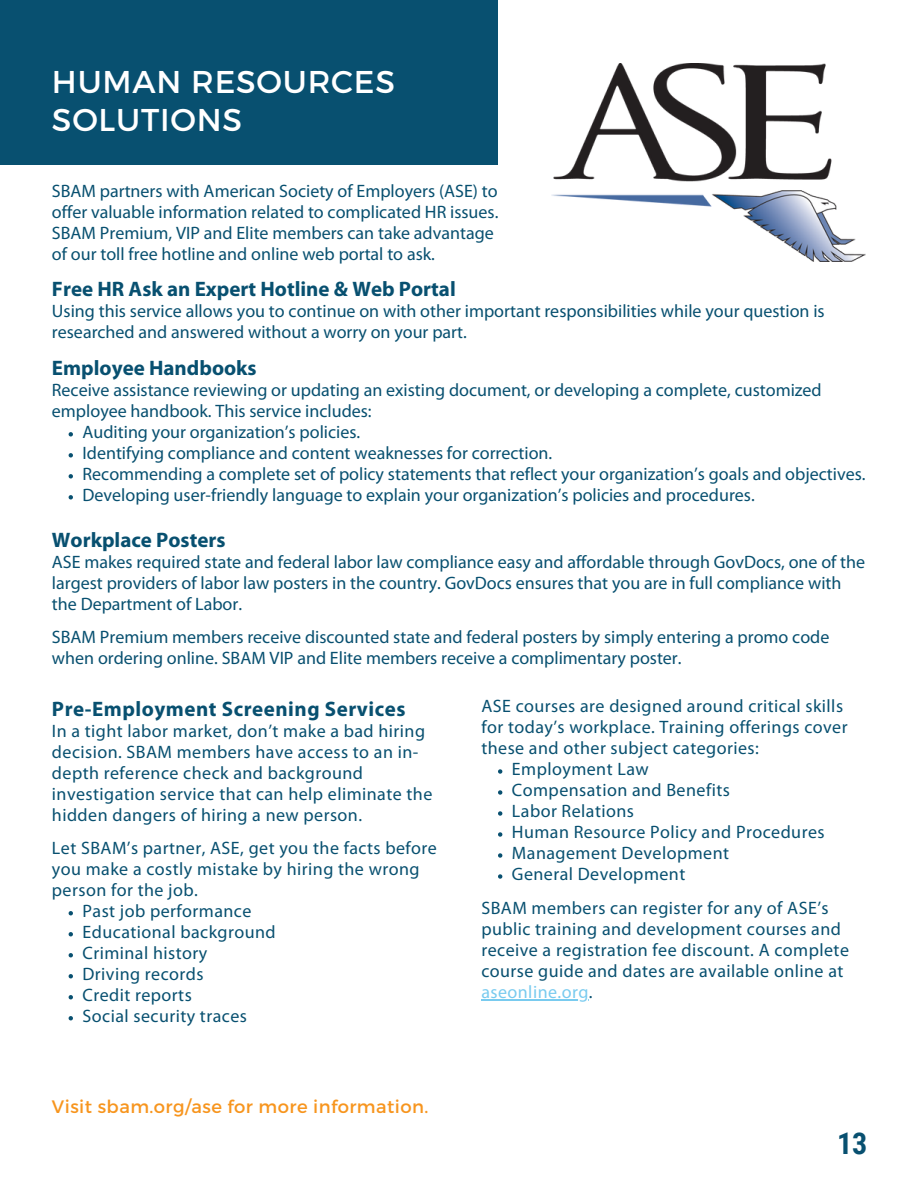
<style>
.page{position:relative;width:918px;height:1188px;background:#fff}
.page>*{position:absolute;margin:0;border:0;box-sizing:border-box;transform-origin:0 0}
.t1{font:31.5px/37.2px "Montserrat";letter-spacing:.025em;color:#fff}
.t2{font:700 30px "Roboto Condensed";color:#085070}
.t3{font:700 21px "Myriad Pro";color:#085070}
.t4{font:700 21px "Myriad Pro";letter-spacing:.025em;color:#085070}
.t5{font:18px/21px "Myriad Pro";color:#085070}
.t6{font:18px/21px "Myriad Pro";letter-spacing:.025em;color:#085070}
.t7{font:18px "Montserrat";letter-spacing:.025em;color:#f7951e}
.t8{font:18px "Myriad Pro";letter-spacing:.025em;color:#79cbef}
.s1{color:#085070}
</style>
<div class="page">
<div style="left:0;top:0;width:498px;height:165px;background:#085070"></div>
<svg style="left:69px;top:432px;width:4px;height:4px"></svg>
<svg style="left:69px;top:453px;width:4px;height:4px"></svg>
<svg style="left:69px;top:474px;width:4px;height:4px"></svg>
<svg style="left:69px;top:495px;width:4px;height:4px"></svg>
<img style="left:552px;top:63px;width:314px;height:198px">
<svg style="left:69px;top:911px;width:4px;height:4px"></svg>
<svg style="left:69px;top:932px;width:4px;height:4px"></svg>
<svg style="left:69px;top:953px;width:4px;height:4px"></svg>
<svg style="left:69px;top:974px;width:4px;height:4px"></svg>
<svg style="left:69px;top:995px;width:4px;height:4px"></svg>
<svg style="left:69px;top:1016px;width:4px;height:4px"></svg>
<svg style="left:498px;top:769px;width:4px;height:5px"></svg>
<svg style="left:498px;top:790px;width:4px;height:5px"></svg>
<svg style="left:498px;top:811px;width:4px;height:5px"></svg>
<svg style="left:498px;top:832px;width:4px;height:5px"></svg>
<svg style="left:498px;top:853px;width:4px;height:5px"></svg>
<svg style="left:498px;top:874px;width:4px;height:5px"></svg>
<svg style="left:481px;top:999px;width:10px;height:2px"></svg>
<hr style="left:491px;top:999px;width:98px;height:2px;background:#79cbef">
<p class="t1" style="left:52px;top:62px;width:345px">HUMAN RESOURCES<br>SOLUTIONS</p>
<p class="t5" style="left:52px;top:182px;width:447px">SBAM partners with American Society of Employers (ASE) to</p>
<h1 class="t5" style="left:52px;top:203px;width:448px">offer valuable information related to complicated HR issues.</h1>
<p class="t5" style="left:52px;top:224px;width:443px">SBAM Premium, VIP and Elite members can take advantage</p>
<p class="t5" style="left:52px;top:245px;width:384px">of our toll free hotline and online web portal to ask.</p>
<p class="t3" style="left:52px;top:281px;width:405px">Free HR Ask an Expert Hotline &amp; Web Portal</p>
<p class="t5" style="left:52px;top:302px;width:774px">Using this service allows you to continue on with other important responsibilities while your question is researched and answered without a worry on your part.</p>
<p class="t3" style="left:52px;top:359px;width:206px">Employee Handbooks</p>
<p class="t5" style="left:52px;top:381px;width:771px">Receive assistance reviewing or updating an existing document, or developing a complete, customized employee handbook. This service includes:</p>
<p class="t5" style="left:83px;top:423px;width:279px">Auditing your organization’s policies.</p>
<p class="t5" style="left:83px;top:444px;width:471px">Identifying compliance and content weaknesses for correction.</p>
<p class="t5" style="left:83px;top:465px;width:784px">Recommending a complete set of policy statements that reflect your organization’s goals and objectives.</p>
<p class="t5" style="left:83px;top:486px;width:674px">Developing user-friendly language to explain your organization’s policies and procedures.</p>
<p class="t3" style="left:52px;top:531px;width:175px">Workplace Posters</p>
<p class="t5" style="left:52px;top:553px;width:815px">ASE makes required state and federal labor law compliance easy and affordable through GovDocs, one of the largest providers of labor law posters in the country. GovDocs ensures that you are in full compliance with the Department of Labor.</p>
<p class="t5" style="left:52px;top:628px;width:779px">SBAM Premium members receive discounted state and federal posters by simply entering a promo code when ordering online. SBAM VIP and Elite members receive a complimentary poster.</p>
<p class="t4" style="left:52px;top:700px;width:355px">Pre-Employment Screening Services</p>
<p class="t6" style="left:52px;top:722px;width:382px">In a tight labor market, don’t make a bad hiring decision. SBAM members have access to an in&shy;depth reference check and background investigation service that can help eliminate the hidden dangers of hiring a new person.</p>
<p class="t6" style="left:52px;top:839px;width:386px">Let SBAM’s partner, ASE, get you the facts before you make a costly mistake by hiring the wrong person for the job.</p>
<p class="t6" style="left:83px;top:902px;width:170px">Past job performance</p>
<p class="t6" style="left:83px;top:923px;width:195px">Educational background</p>
<p class="t6" style="left:83px;top:944px;width:126px">Criminal history</p>
<p class="t6" style="left:83px;top:965px;width:123px">Driving records</p>
<p class="t6" style="left:83px;top:986px;width:111px">Credit reports</p>
<p class="t6" style="left:83px;top:1007px;width:166px">Social security traces</p>
<p class="t7" style="left:52px;top:1095px;width:378px">Visit sbam.org/ase for more information.</p>
<p class="t6" style="left:481px;top:697px;width:368px">ASE courses are designed around critical skills for today’s workplace. Training offerings cover these and other subject categories:</p>
<p class="t6" style="left:512px;top:760px;width:138px">Employment Law</p>
<p class="t6" style="left:512px;top:781px;width:219px">Compensation and Benefits</p>
<p class="t6" style="left:512px;top:802px;width:124px">Labor Relations</p>
<p class="t6" style="left:512px;top:823px;width:314px">Human Resource Policy and Procedures</p>
<p class="t6" style="left:512px;top:844px;width:219px">Management Development</p>
<p class="t6" style="left:512px;top:865px;width:175px">General Development</p>
<p class="t6" style="left:481px;top:899px;width:349px">SBAM members can register for any of ASE’s</p>
<p class="t6" style="left:481px;top:920px;width:361px">public training and development courses and</p>
<p class="t6" style="left:481px;top:941px;width:369px">receive a registration fee discount. A complete</p>
<p class="t6" style="left:481px;top:962px;width:364px">course guide and dates are available online at</p>
<p class="t8" style="left:481px;top:984px;width:113px">aseonline.org<span class="s1">.</span></p>
<p class="t2" style="left:837px;top:1127px;width:32px">13</p>
</div>
